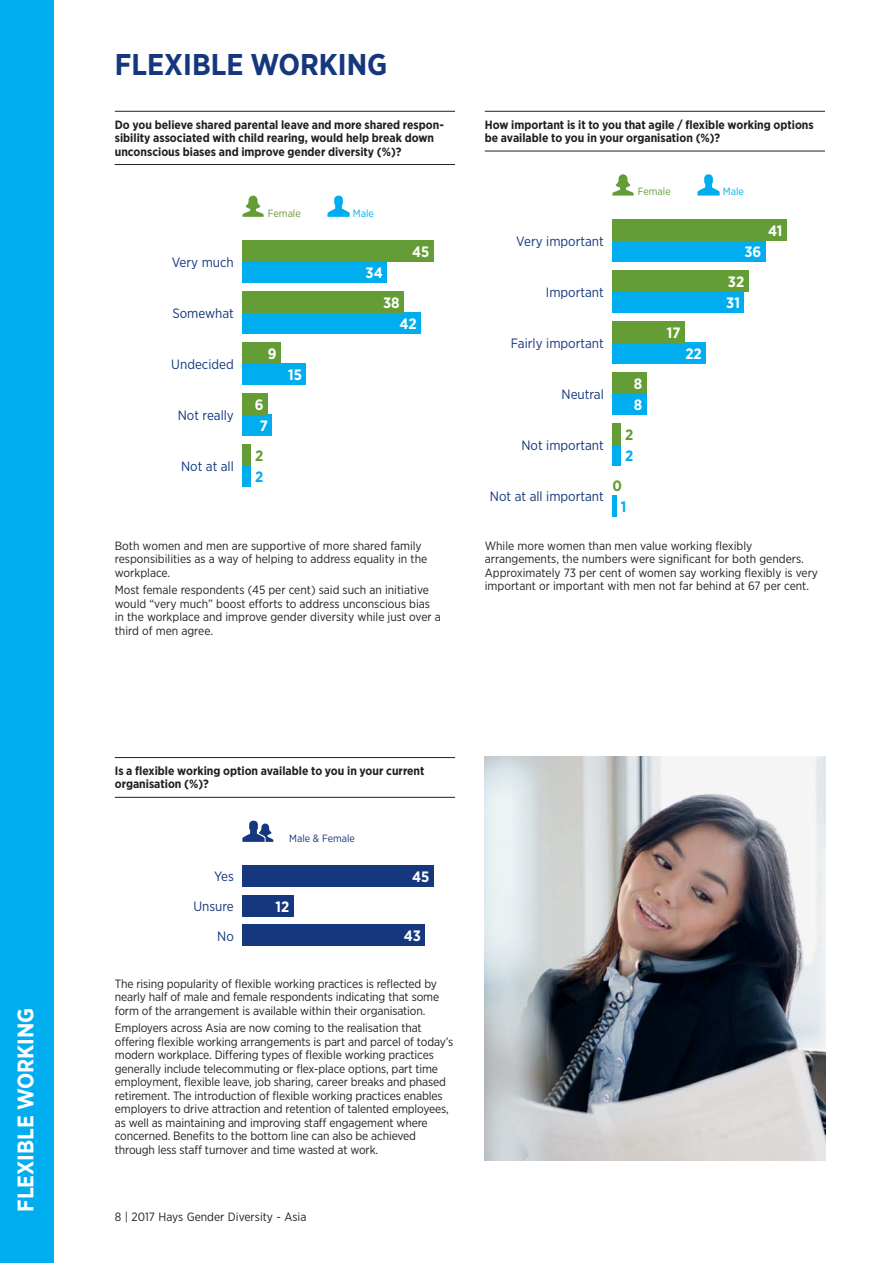
<style>
.page{position:relative;width:893px;height:1263px;background:#fff}
.page>*{position:absolute;margin:0;border:0;box-sizing:border-box;transform-origin:0 0}
.t1{font:700 30px "Gotham Narrow";color:#14377d}
.t2{font:700 22.5px "Gotham Narrow";color:#fff}
.t3{font:700 15px "Gotham Narrow";color:#fff}
.t4{font:700 15px "Gotham Narrow";color:#00aeef}
.t5{font:700 15px "Gotham Narrow";color:#649c35}
.t6{font:13.5px "Gotham Narrow";color:#14377d}
.t7{font:12px/13.5px "Gotham Narrow";letter-spacing:-.01em;color:#231f20}
.t8{font:700 12px/13.5px "Gotham Narrow";color:#231f20}
.t9{font:10.5px "Gotham Narrow";color:#649c35}
.t10{font:10.5px "Gotham Narrow";color:#14377d}
.t11{font:10.5px "Gotham Narrow";color:#00aeef}
</style>
<div class="page">
<div style="left:0;top:0;width:53px;height:1263px;background:#00aeef"></div>
<hr style="left:485px;top:111px;width:340px;height:1px;background:#231f20">
<hr style="left:485px;top:151px;width:340px;height:1px;background:#231f20">
<div style="left:612px;top:240px;width:153px;height:21px;background:#00aeef"></div>
<div style="left:612px;top:291px;width:132px;height:22px;background:#00aeef"></div>
<div style="left:612px;top:342px;width:94px;height:22px;background:#00aeef"></div>
<div style="left:612px;top:393px;width:34px;height:22px;background:#00aeef"></div>
<div style="left:612px;top:444px;width:9px;height:22px;background:#00aeef"></div>
<div style="left:612px;top:495px;width:5px;height:22px;background:#00aeef"></div>
<div style="left:612px;top:219px;width:175px;height:21px;background:#649c35"></div>
<div style="left:612px;top:270px;width:136px;height:21px;background:#649c35"></div>
<div style="left:612px;top:321px;width:73px;height:21px;background:#649c35"></div>
<div style="left:612px;top:372px;width:34px;height:21px;background:#649c35"></div>
<div style="left:612px;top:423px;width:9px;height:21px;background:#649c35"></div>
<svg style="left:697px;top:174px;width:23px;height:22px"></svg>
<svg style="left:612px;top:174px;width:22px;height:22px"></svg>
<hr style="left:115px;top:111px;width:340px;height:1px;background:#231f20">
<hr style="left:115px;top:164px;width:340px;height:1px;background:#231f20">
<div style="left:242px;top:261px;width:145px;height:22px;background:#00aeef"></div>
<div style="left:242px;top:313px;width:179px;height:21px;background:#00aeef"></div>
<div style="left:242px;top:364px;width:64px;height:21px;background:#00aeef"></div>
<div style="left:242px;top:415px;width:30px;height:21px;background:#00aeef"></div>
<div style="left:242px;top:466px;width:9px;height:21px;background:#00aeef"></div>
<div style="left:242px;top:240px;width:192px;height:21px;background:#649c35"></div>
<div style="left:242px;top:291px;width:162px;height:22px;background:#649c35"></div>
<div style="left:242px;top:342px;width:39px;height:22px;background:#649c35"></div>
<div style="left:242px;top:393px;width:26px;height:22px;background:#649c35"></div>
<div style="left:242px;top:444px;width:9px;height:22px;background:#649c35"></div>
<svg style="left:327px;top:196px;width:23px;height:21px"></svg>
<svg style="left:242px;top:196px;width:22px;height:21px"></svg>
<hr style="left:115px;top:757px;width:340px;height:1px;background:#231f20">
<hr style="left:115px;top:797px;width:340px;height:1px;background:#231f20">
<div style="left:242px;top:865px;width:192px;height:22px;background:#14377d"></div>
<div style="left:242px;top:895px;width:51px;height:21px;background:#14377d"></div>
<div style="left:242px;top:925px;width:183px;height:21px;background:#14377d"></div>
<svg style="left:242px;top:821px;width:31px;height:21px"></svg>
<img style="left:485px;top:757px;width:340px;height:404px">
<h2 class="t2" style="left:18px;top:1212px;width:206px;rotate:-90deg">FLEXIBLE WORKING</h2>
<h1 class="t1" style="left:115px;top:54px;width:274px">FLEXIBLE WORKING</h1>
<p class="t8" style="left:115px;top:119px;width:331px">Do you believe shared parental leave and more shared respon&shy;sibility associated with child rearing, would help break down unconscious biases and improve gender diversity (%)?</p>
<p class="t6" style="left:172px;top:257px;width:64px">Very much</p>
<p class="t6" style="left:172px;top:308px;width:63px">Somewhat</p>
<p class="t6" style="left:171px;top:359px;width:64px">Undecided</p>
<p class="t6" style="left:178px;top:410px;width:58px">Not really</p>
<p class="t6" style="left:181px;top:461px;width:54px">Not at all</p>
<p class="t9" style="left:268px;top:209px;width:34px">Female</p>
<p class="t11" style="left:353px;top:209px;width:22px">Male</p>
<p class="t3" style="left:366px;top:268px;width:19px">34</p>
<p class="t3" style="left:383px;top:297px;width:18px">38</p>
<p class="t3" style="left:412px;top:246px;width:19px">45</p>
<p class="t3" style="left:268px;top:348px;width:10px">9</p>
<p class="t3" style="left:255px;top:399px;width:10px">6</p>
<p class="t3" style="left:260px;top:421px;width:10px">7</p>
<p class="t5" style="left:255px;top:450px;width:10px">2</p>
<p class="t4" style="left:255px;top:472px;width:10px">2</p>
<p class="t3" style="left:288px;top:370px;width:15px">15</p>
<p class="t3" style="left:399px;top:319px;width:19px">42</p>
<p class="t7" style="left:115px;top:539px;width:314px">Both women and men are supportive of more shared family responsibilities as a way of helping to address equality in the workplace.</p>
<p class="t7" style="left:115px;top:584px;width:327px">Most female respondents (45 per cent) said such an initiative would “very much” boost efforts to address unconscious bias in the workplace and improve gender diversity while just over a third of men agree.</p>
<p class="t8" style="left:485px;top:119px;width:330px">How important is it to you that agile / flexible working options be available to you in your organisation (%)?</p>
<p class="t9" style="left:638px;top:188px;width:34px">Female</p>
<p class="t11" style="left:723px;top:188px;width:22px">Male</p>
<p class="t6" style="left:516px;top:236px;width:89px">Very important</p>
<p class="t6" style="left:546px;top:287px;width:60px">Important</p>
<p class="t6" style="left:511px;top:338px;width:94px">Fairly important</p>
<p class="t6" style="left:561px;top:389px;width:44px">Neutral</p>
<p class="t6" style="left:521px;top:440px;width:84px">Not important</p>
<p class="t6" style="left:490px;top:491px;width:115px">Not at all important</p>
<p class="t3" style="left:634px;top:378px;width:10px">8</p>
<p class="t3" style="left:634px;top:399px;width:10px">8</p>
<p class="t5" style="left:625px;top:429px;width:10px">2</p>
<p class="t4" style="left:625px;top:450px;width:10px">2</p>
<p class="t5" style="left:612px;top:480px;width:11px">0</p>
<p class="t4" style="left:621px;top:501px;width:7px">1</p>
<p class="t3" style="left:667px;top:327px;width:15px">17</p>
<p class="t3" style="left:685px;top:348px;width:18px">22</p>
<p class="t3" style="left:768px;top:225px;width:16px">41</p>
<p class="t3" style="left:744px;top:246px;width:18px">36</p>
<p class="t3" style="left:728px;top:276px;width:18px">32</p>
<p class="t3" style="left:726px;top:297px;width:15px">31</p>
<p class="t7" style="left:485px;top:539px;width:335px">While more women than men value working flexibly arrangements, the numbers were significant for both genders.<br>Approximately 73 per cent of women say working flexibly is very important or important with men not far behind at 67 per cent.</p>
<p class="t8" style="left:115px;top:765px;width:311px">Is a flexible working option available to you in your current organisation (%)?</p>
<p class="t10" style="left:289px;top:834px;width:67px">Male &amp; Female</p>
<p class="t3" style="left:412px;top:871px;width:19px">45</p>
<p class="t6" style="left:214px;top:872px;width:21px">Yes</p>
<p class="t6" style="left:193px;top:901px;width:42px">Unsure</p>
<p class="t6" style="left:217px;top:931px;width:18px">No</p>
<p class="t3" style="left:275px;top:901px;width:15px">12</p>
<p class="t3" style="left:404px;top:931px;width:19px">43</p>
<p class="t7" style="left:115px;top:977px;width:326px">The rising popularity of flexible working practices is reflected by nearly half of male and female respondents indicating that some form of the arrangement is available within their organisation.</p>
<p class="t7" style="left:115px;top:1022px;width:340px">Employers across Asia are now coming to the realisation that offering flexible working arrangements is part and parcel of today’s modern workplace. Differing types of flexible working practices generally include telecommuting or flex-place options, part time employment, flexible leave, job sharing, career breaks and phased retirement. The introduction of flexible working practices enables employers to drive attraction and retention of talented employees, as well as maintaining and improving staff engagement where concerned. Benefits to the bottom line can also be achieved through less staff turnover and time wasted at work.</p>
<p class="t7" style="left:115px;top:1211px;width:193px">8 | 2017 Hays Gender Diversity - Asia</p>
</div>
